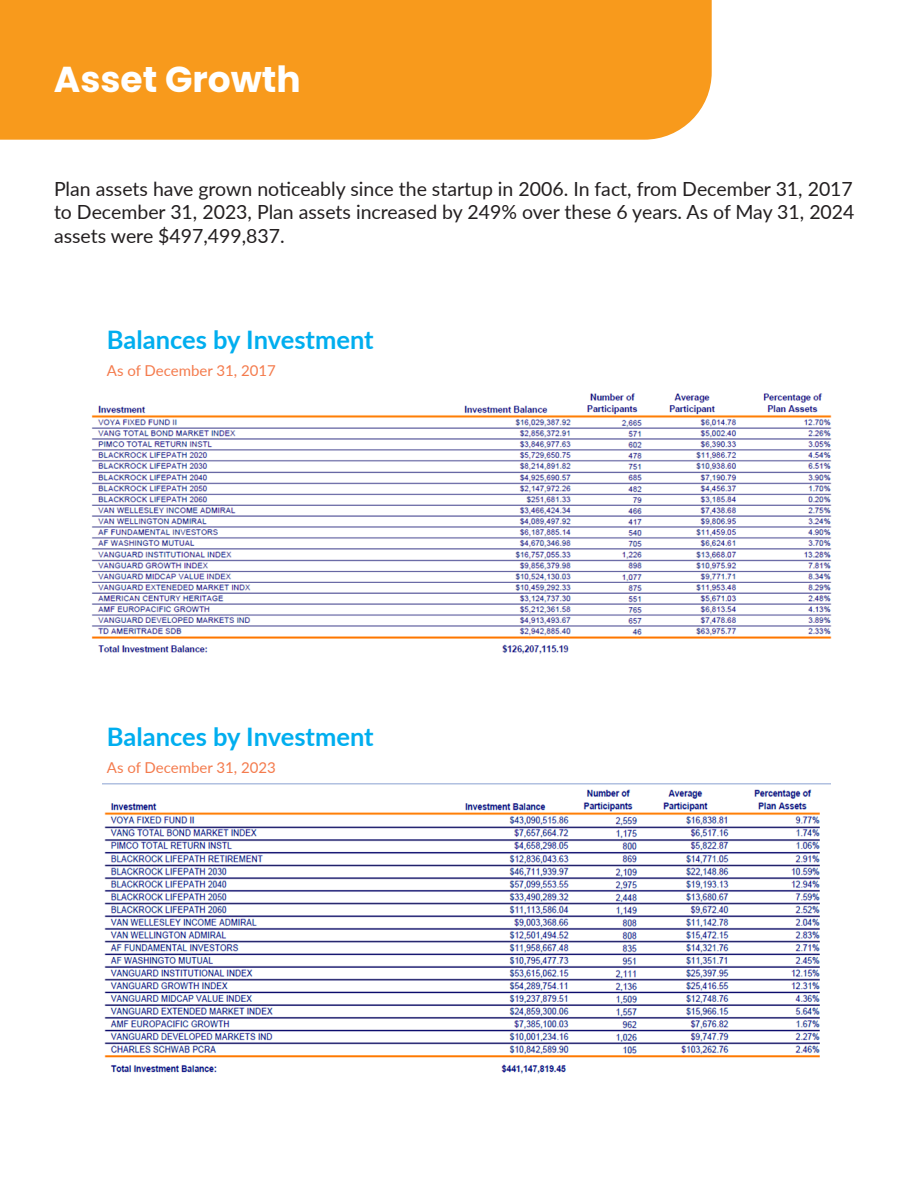
<style>
.page{position:relative;width:918px;height:1188px;background:#fff}
.page>*{position:absolute;margin:0;border:0;box-sizing:border-box;transform-origin:0 0}
.t1{font:700 36px "Poppins";color:#fff}
.Paragraph_Style_2{font:700 25.5px "Lato";color:#00aeef}
.t2{font:19.5px/23.4px "Lato";color:#231f20;text-align:justify}
.BASIC_BODY{font:15px "Lato";color:#f47b4d}
</style>
<div class="page">
<div style="left:0;top:0;width:712px;height:140px;background:#f89a1c"></div>
<img style="left:91px;top:393px;width:741px;height:261px">
<img style="left:103px;top:784px;width:728px;height:290px">
<p class="t1" style="left:54px;top:58px;width:248px">Asset Growth</p>
<p class="t2" style="left:54px;top:176px;width:802px">Plan assets have grown noticeably since the startup in 2006. In fact, from December 31, 2017 to December 31, 2023, Plan assets increased by 249% over these 6 years. As of May 31, 2024 assets were $497,499,837.</p>
<p class="Paragraph_Style_2" style="left:107px;top:321px;width:268px">Balances by Investment</p>
<p class="BASIC_BODY" style="left:107px;top:359px;width:170px">As of December 31, 2017</p>
<p class="Paragraph_Style_2" style="left:107px;top:718px;width:268px">Balances by Investment</p>
<p class="BASIC_BODY" style="left:107px;top:756px;width:170px">As of December 31, 2023</p>
</div>
